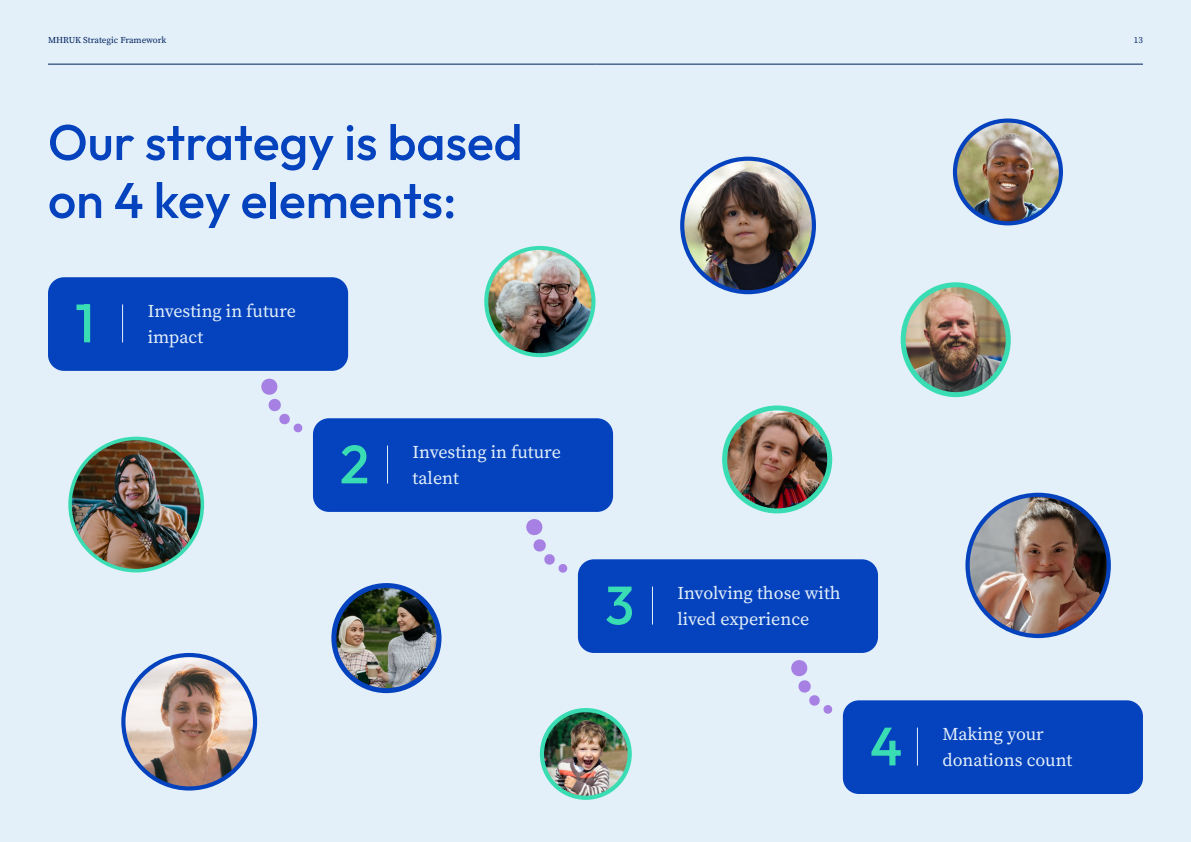
<style>
.page{position:relative;width:1191px;height:842px;background:#fff}
.page>*{position:absolute;margin:0;border:0;box-sizing:border-box;transform-origin:0 0}
.Strategy_Number{font:100 54px "Outfit";color:#3addb3}
.Heading___Page_Heading_Dark{font:100 50px/58px "Outfit";color:#0542bd}
.t1{font:18px/26px "Source Serif 4";color:#e3f0fa}
.t2{font:9px "Source Serif 4";letter-spacing:-.005em;color:#00215c}
</style>
<div class="page">
<div style="left:0;top:0;width:595px;height:842px;background:#e3f0fa"></div>
<div style="left:595px;top:0;width:596px;height:842px;background:#e3f0fa"></div>
<svg style="left:261px;top:378px;width:42px;height:55px"></svg>
<svg style="left:526px;top:519px;width:42px;height:54px"></svg>
<svg style="left:791px;top:660px;width:41px;height:54px"></svg>
<img style="left:123px;top:655px;width:132px;height:133px">
<div style="left:121px;top:653px;width:136px;height:137px;border:4px solid #0542bd;border-radius:50%"></div>
<img style="left:682px;top:159px;width:132px;height:133px">
<div style="left:680px;top:157px;width:136px;height:137px;border:4px solid #0542bd;border-radius:50%"></div>
<img style="left:486px;top:249px;width:107px;height:106px">
<div style="left:484px;top:246px;width:111px;height:111px;border:4px solid #3addb3;border-radius:50%"></div>
<img style="left:906px;top:285px;width:102px;height:110px">
<div style="left:900px;top:282px;width:110px;height:115px;border:5px solid #3addb3;border-radius:50%"></div>
<img style="left:955px;top:123px;width:106px;height:100px">
<div style="left:953px;top:118px;width:110px;height:107px;border:4px solid #0542bd;border-radius:50%"></div>
<img style="left:542px;top:710px;width:87px;height:88px;border-radius:44px">
<div style="left:540px;top:708px;width:92px;height:92px;border:4px solid #3addb3;border-radius:50%"></div>
<img style="left:70px;top:438px;width:132px;height:133px;border-radius:66px">
<div style="left:68px;top:437px;width:136px;height:135px;border:4px solid #3addb3;border-radius:50%"></div>
<div style="left:48px;top:277px;width:300px;height:94px;background:#0542bd;border-radius:16px"></div>
<hr style="left:122px;top:304px;width:1px;height:38px;background:#e3f0fa">
<div style="left:313px;top:418px;width:300px;height:94px;background:#0542bd;border-radius:16px"></div>
<hr style="left:387px;top:445px;width:1px;height:38px;background:#e3f0fa">
<img style="left:334px;top:585px;width:105px;height:106px;border-radius:53px">
<div style="left:331px;top:583px;width:110px;height:110px;border:5px solid #0542bd;border-radius:50%"></div>
<img style="left:724px;top:408px;width:105px;height:103px">
<div style="left:722px;top:405px;width:110px;height:108px;border:5px solid #3addb3;border-radius:50%"></div>
<img style="left:967px;top:495px;width:141px;height:141px">
<div style="left:965px;top:493px;width:145px;height:145px;border:4px solid #0542bd;border-radius:50%"></div>
<div style="left:578px;top:559px;width:300px;height:94px;background:#0542bd;border-radius:16px"></div>
<hr style="left:652px;top:586px;width:1px;height:38px;background:#e3f0fa">
<div style="left:843px;top:700px;width:300px;height:94px;background:#0542bd;border-radius:16px"></div>
<hr style="left:917px;top:727px;width:1px;height:38px;background:#e3f0fa">
<hr style="left:595px;top:64px;width:548px;height:1px;background:#00215c">
<hr style="left:48px;top:64px;width:547px;height:1px;background:#00215c">
<p class="t2" style="left:48px;top:34px;width:120px">MHRUK Strategic Framework</p>
<p class="t2" style="left:1134px;top:34px;width:10px">13</p>
<p class="Heading___Page_Heading_Dark" style="left:48px;top:114px;width:476px">Our strategy is based on 4 key elements:</p>
<p class="Strategy_Number" style="left:75px;top:292px;width:21px">1</p>
<p class="t1" style="left:148px;top:297px;width:150px">Investing in future impact</p>
<p class="Strategy_Number" style="left:340px;top:433px;width:31px">2</p>
<p class="t1" style="left:412px;top:438px;width:150px">Investing in future talent</p>
<p class="Strategy_Number" style="left:605px;top:574px;width:31px">3</p>
<p class="t1" style="left:677px;top:579px;width:165px">Involving those with lived experience</p>
<p class="Strategy_Number" style="left:870px;top:715px;width:34px">4</p>
<p class="t1" style="left:942px;top:720px;width:131px">Making your donations count</p>
</div>
